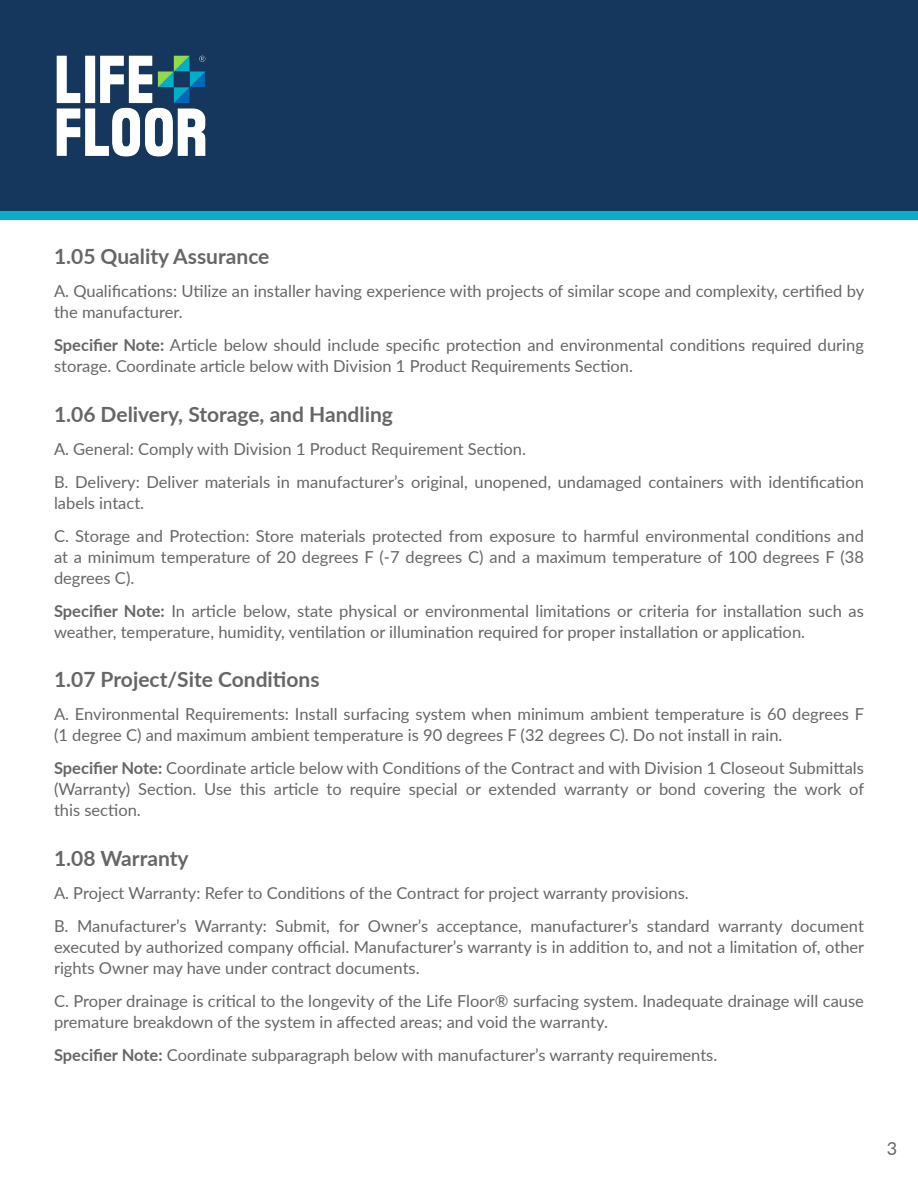
<style>
.page{position:relative;width:918px;height:1188px;background:#fff}
.page>*{position:absolute;margin:0;border:0;box-sizing:border-box;transform-origin:0 0}
.t1{font:700 21px "Lato";color:#656666}
.t2{font:18px "Lato";color:#656666}
.t3{font:16.5px/21px "Lato";color:#656666}
.s1{font-weight:700}
</style>
<div class="page">
<div style="left:0;top:0;width:918px;height:212px;background:#15365d"></div>
<div style="left:0;top:212px;width:918px;height:8px;background:#09adc7"></div>
<img style="left:56px;top:55px;width:150px;height:102px">
<p class="t1" style="left:54px;top:241px;width:217px">1.05 Quality Assurance</p>
<p class="t3" style="left:54px;top:280px;width:812px">A. Qualifications: Utilize an installer having experience with projects of similar scope and complexity, certified by the manufacturer.</p>
<p class="t3" style="left:54px;top:334px;width:811px"><span class="s1">Specifier Note:</span> Article below should include specific protection and environmental conditions required during storage. Coordinate article below with Division 1 Product Requirements Section.</p>
<p class="t1" style="left:54px;top:399px;width:340px">1.06 Delivery, Storage, and Handling</p>
<p class="t3" style="left:54px;top:438px;width:473px">A. General: Comply with Division 1 Product Requirement Section.</p>
<p class="t3" style="left:54px;top:471px;width:811px">B. Delivery: Deliver materials in manufacturer’s original, unopened, undamaged containers with identification labels intact.</p>
<p class="t3" style="left:54px;top:525px;width:811px;text-align:justify">C. Storage and Protection: Store materials protected from exposure to harmful environmental conditions and at a minimum temperature of 20 degrees F (-7 degrees C) and a maximum temperature of 100 degrees F (38 degrees C).</p>
<p class="t3" style="left:54px;top:600px;width:811px"><span class="s1">Specifier Note:</span> In article below, state physical or environmental limitations or criteria for installation such as weather, temperature, humidity, ventilation or illumination required for proper installation or application.</p>
<p class="t1" style="left:54px;top:664px;width:267px">1.07 Project/Site Conditions</p>
<p class="t3" style="left:54px;top:703px;width:812px">A. Environmental Requirements: Install surfacing system when minimum ambient temperature is 60 degrees F (1 degree C) and maximum ambient temperature is 90 degrees F (32 degrees C). Do not install in rain.</p>
<p class="t3" style="left:54px;top:757px;width:812px;text-align:justify"><span class="s1">Specifier Note:</span> Coordinate article below with Conditions of the Contract and with Division 1 Closeout Submittals (Warranty) Section. Use this article to require special or extended warranty or bond covering the work of this section.</p>
<p class="t1" style="left:54px;top:843px;width:136px">1.08 Warranty</p>
<p class="t3" style="left:54px;top:882px;width:636px">A. Project Warranty: Refer to Conditions of the Contract for project warranty provisions.</p>
<p class="t3" style="left:54px;top:915px;width:812px;text-align:justify">B. Manufacturer’s Warranty: Submit, for Owner’s acceptance, manufacturer’s standard warranty document executed by authorized company official. Manufacturer’s warranty is in addition to, and not a limitation of, other rights Owner may have under contract documents.</p>
<p class="t3" style="left:54px;top:990px;width:811px">C. Proper drainage is critical to the longevity of the Life Floor® surfacing system. Inadequate drainage will cause premature breakdown of the system in affected areas; and void the warranty.</p>
<p class="t3" style="left:54px;top:1044px;width:665px"><span class="s1">Specifier Note:</span> Coordinate subparagraph below with manufacturer’s warranty requirements.</p>
<p class="t2" style="left:887px;top:1136px;width:12px">3</p>
</div>
